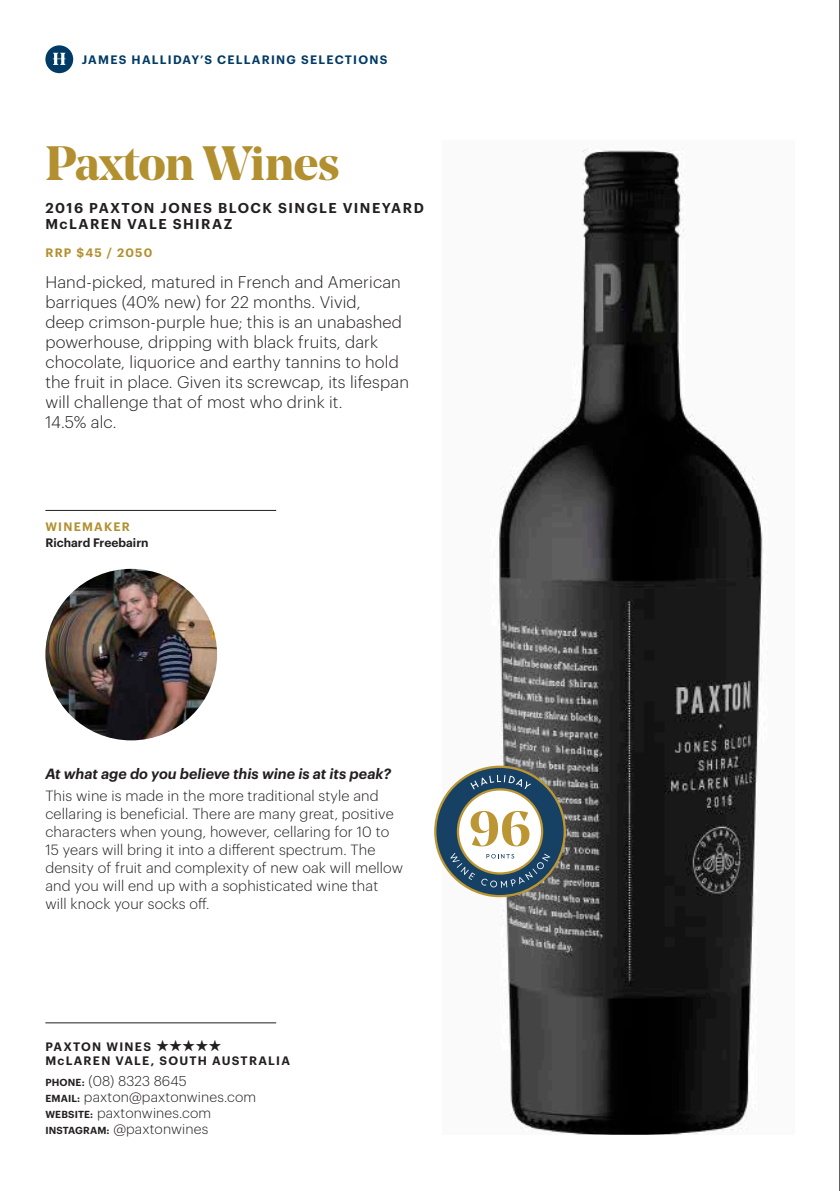
<style>
.page{position:relative;width:840px;height:1191px;background:#fff}
.page>*{position:absolute;margin:0;border:0;box-sizing:border-box;transform-origin:0 0}
.TN_Details{font:700 48px "Noe Display";letter-spacing:-.015em;color:#b28f2f}
.Answer{font:300 16.4px/20px "Graphik";letter-spacing:.01em;color:#231f20}
.Answer-2{font:300 14.4px/18px "Graphik";letter-spacing:.01em;color:#231f20}
.Title{font:italic 600 14.4px "Graphik";color:#231f20}
.Answer-3{font:300 14px "Graphik";letter-spacing:.01em;color:#231f20}
.TN_Details-2{font:600 14px/16px "Graphik";letter-spacing:.105em;color:#231f20}
.TN_Details-3{font:600 12px "Graphik";letter-spacing:.105em;color:#231f20}
.TN_Details-4{font:600 12px "Graphik";letter-spacing:.105em;color:#003a65}
.TN_Details-5{font:600 12px "Graphik";letter-spacing:.1em;color:#b28f2f}
.TN_Website{font:600 12px "Graphik";color:#231f20}
.s1{font-weight:600;font-size:10px}
</style>
<div class="page">
<img style="left:495px;top:148px;width:268px;height:986px">
<img style="left:45px;top:569px;width:172px;height:171px;border-radius:86px">
<hr style="left:45px;top:510px;width:231px;height:1px;background:#231f20">
<hr style="left:45px;top:1022px;width:231px;height:1px;background:#231f20">
<div style="left:45px;top:45px;width:28px;height:28px;background:#003a65;border-radius:50%"></div>
<svg style="left:53px;top:53px;width:13px;height:12px"></svg>
<hr style="left:839px;top:0;width:1px;height:1191px;background:#231f20">
<svg style="left:434px;top:765px;width:131px;height:132px"></svg>
<p class="TN_Details-4" style="left:82px;top:50px;width:307px">JAMES HALLIDAY’S CELLARING SELECTIONS</p>
<p class="TN_Details" style="left:45px;top:132px;width:296px">Paxton Wines</p>
<p class="TN_Details-2" style="left:45px;top:198px;width:380px">2016 PAXTON JONES BLOCK SINGLE VINEYARD<br>McLAREN VALE SHIRAZ</p>
<p class="TN_Details-5" style="left:45px;top:243px;width:108px">RRP $45 / 2050</p>
<p class="Answer" style="left:45px;top:271px;width:365px">Hand-picked, matured in French and American barriques (40% new) for 22 months. Vivid,<br>deep crimson-purple hue; this is an unabashed powerhouse, dripping with black fruits, dark chocolate, liquorice and earthy tannins to hold the fruit in place. Given its screwcap, its lifespan will challenge that of most who drink it.<br>14.5% alc.</p>
<p class="TN_Details-5" style="left:45px;top:517px;width:86px">WINEMAKER</p>
<p class="TN_Website" style="left:45px;top:533px;width:105px">Richard Freebairn</p>
<p class="Title" style="left:45px;top:762px;width:347px">At what age do you believe this wine is at its peak?</p>
<p class="Answer-2" style="left:45px;top:786px;width:359px">This wine is made in the more traditional style and cellaring is beneficial. There are many great, positive characters when young, however, cellaring for 10 to 15 years will bring it into a different spectrum. The density of fruit and complexity of new oak will mellow and you will end up with a sophisticated wine that will knock your socks off.</p>
<p class="TN_Details-3" style="left:45px;top:1037px;width:177px">PAXTON WINES ★★★★★</p>
<p class="TN_Details-3" style="left:45px;top:1051px;width:246px">McLAREN VALE, SOUTH AUSTRALIA</p>
<p class="Answer-3" style="left:45px;top:1071px;width:143px"><span class="s1">PHONE:</span> (08) 8323 8645</p>
<p class="Answer-3" style="left:45px;top:1087px;width:212px"><span class="s1">EMAIL:</span> paxton@paxtonwines.com</p>
<p class="Answer-3" style="left:45px;top:1103px;width:167px"><span class="s1">WEBSITE:</span> paxtonwines.com</p>
<p class="Answer-3" style="left:45px;top:1119px;width:164px"><span class="s1">INSTAGRAM:</span> @paxtonwines</p>
</div>
